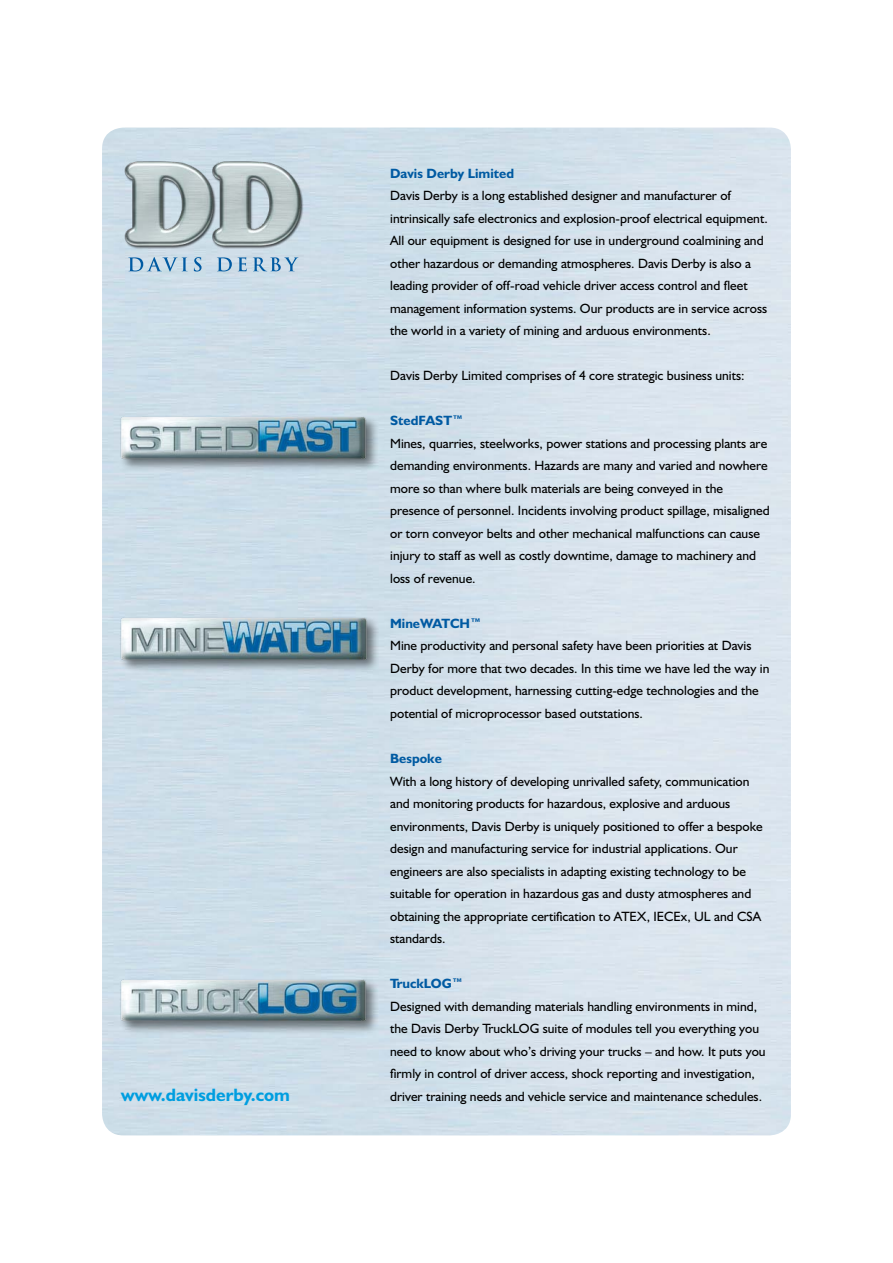
<style>
.page{position:relative;width:893px;height:1263px;background:#fff}
.page>*{position:absolute;margin:0;border:0;box-sizing:border-box;transform-origin:0 0}
.t1{font:700 18px "Humanist 521 BT";color:#009ee0}
.t2{font:13.5px/22.5px "Humanist 521 BT";color:#000}
.t3{font:700 13.5px "Humanist 521 BT";color:#005aa2}
</style>
<div class="page">
<div style="left:118px;top:414px;width:260px;height:58px;background:#000;opacity:.5"></div>
<img style="left:118px;top:415px;width:250px;height:45px">
<div style="left:118px;top:615px;width:261px;height:58px;background:#000;opacity:.5"></div>
<img style="left:118px;top:615px;width:251px;height:46px">
<div style="left:118px;top:977px;width:260px;height:57px;background:#000;opacity:.5"></div>
<img style="left:118px;top:977px;width:250px;height:45px">
<svg style="left:128px;top:257px;width:60px;height:15px"></svg>
<svg style="left:194px;top:257px;width:8px;height:15px"></svg>
<svg style="left:217px;top:257px;width:30px;height:14px"></svg>
<svg style="left:253px;top:257px;width:45px;height:14px"></svg>
<img style="left:116px;top:154px;width:195px;height:103px">
<p class="t3" style="left:390px;top:165px;width:125px">Davis Derby Limited</p>
<p class="t2" style="left:390px;top:184px;width:379px">Davis Derby is a long established designer and manufacturer of intrinsically safe electronics and explosion-proof electrical equipment.<br>All our equipment is designed for use in underground coalmining and other hazardous or demanding atmospheres. Davis Derby is also a leading provider of off-road vehicle driver access control and fleet management information systems. Our products are in service across the world in a variety of mining and arduous environments.</p>
<p class="t2" style="left:390px;top:364px;width:356px">Davis Derby Limited comprises of 4 core strategic business units:</p>
<p class="t3" style="left:390px;top:412px;width:75px">StedFAST™</p>
<p class="t2" style="left:390px;top:432px;width:381px">Mines, quarries, steelworks, power stations and processing plants are demanding environments. Hazards are many and varied and nowhere more so than where bulk materials are being conveyed in the presence of personnel. Incidents involving product spillage, misaligned or torn conveyor belts and other mechanical malfunctions can cause injury to staff as well as costly downtime, damage to machinery and loss of revenue.</p>
<p class="t3" style="left:390px;top:615px;width:93px">MineWATCH™</p>
<p class="t2" style="left:390px;top:634px;width:381px">Mine productivity and personal safety have been priorities at Davis Derby for more that two decades. In this time we have led the way in product development, harnessing cutting-edge technologies and the potential of microprocessor based outstations.</p>
<p class="t3" style="left:390px;top:750px;width:53px">Bespoke</p>
<p class="t2" style="left:390px;top:769px;width:374px">With a long history of developing unrivalled safety, communication and monitoring products for hazardous, explosive and arduous environments, Davis Derby is uniquely positioned to offer a bespoke design and manufacturing service for industrial applications. Our engineers are also specialists in adapting existing technology to be suitable for operation in hazardous gas and dusty atmospheres and obtaining the appropriate certification to ATEX, IECEx, UL and CSA standards.</p>
<p class="t3" style="left:390px;top:975px;width:74px">TruckLOG™</p>
<p class="t2" style="left:390px;top:994px;width:377px">Designed with demanding materials handling environments in mind, the Davis Derby TruckLOG suite of modules tell you everything you need to know about who’s driving your trucks – and how. It puts you firmly in control of driver access, shock reporting and investigation,</p>
<h1 class="t1" style="left:121px;top:1084px;width:170px">www.davisderby.com</h1>
<p class="t2" style="left:390px;top:1084px;width:373px">driver training needs and vehicle service and maintenance schedules.</p>
</div>
